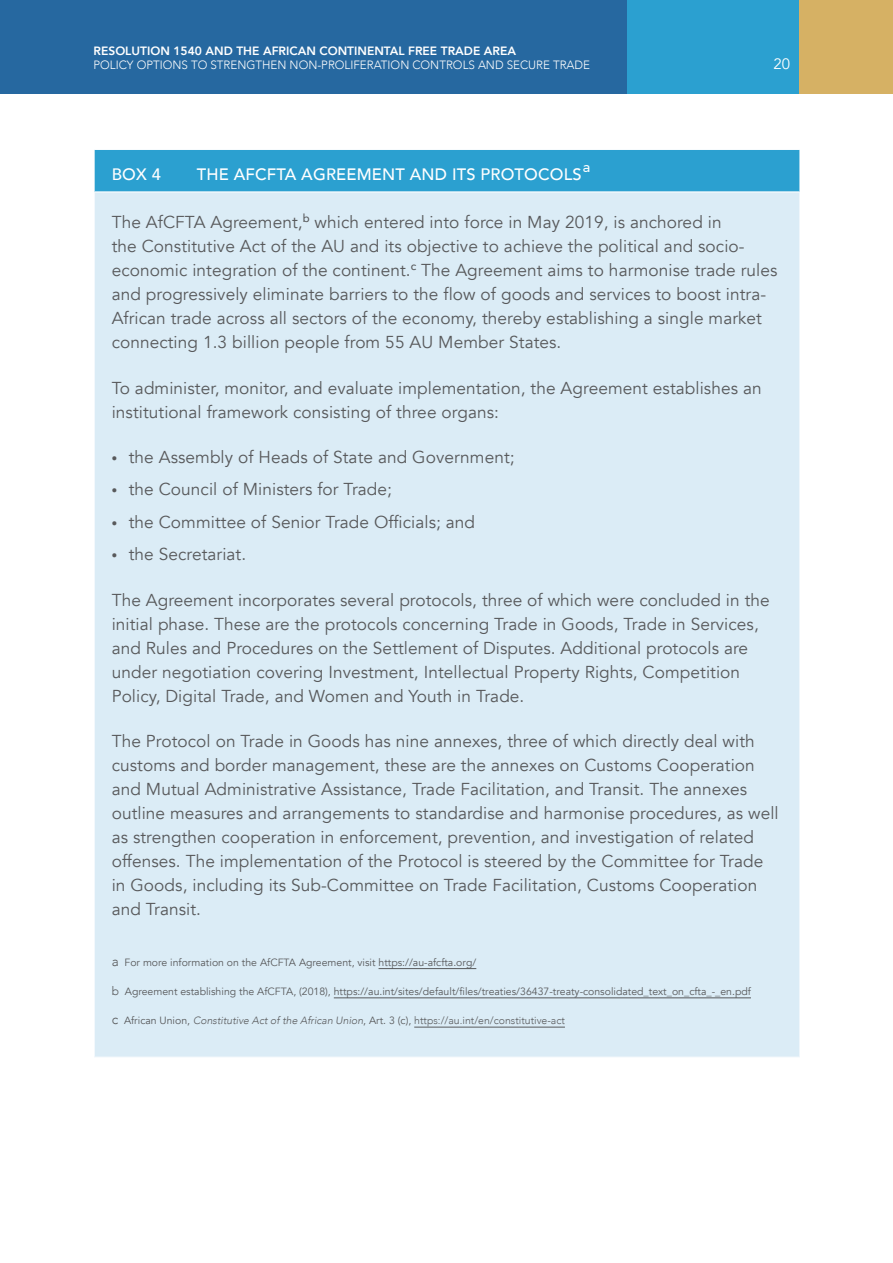
<style>
.page{position:relative;width:893px;height:1263px;background:#fff}
.page>*{position:absolute;margin:0;border:0;box-sizing:border-box;transform-origin:0 0}
.t1{font:17.25px/24px "Avenir";letter-spacing:.005em;color:#58595b}
.t2{font:500 16.5px "Avenir";letter-spacing:.01em;color:#fff}
.t3{font:15px "Avenir";color:#fff}
.t4{font:13.05px "Montserrat";color:#fff}
.t5{font:300 12px "Avenir";color:#fff}
.t6{font:800 12px "Avenir";color:#fff}
.t7{font:10.5px "Avenir";color:#58595b}
.t8{font:300 10.5px "Avenir";color:#58595b}
.s1{font-family:"Montserrat";font-weight:600}
.s2{font-weight:300;font-size:13.5px}
.s3{font-weight:300;font-size:12px}
.s4{font-size:13.5px}
.s5{font-weight:400}
.s6{font-style:italic}
</style>
<div class="page">
<div style="left:626px;top:0;width:174px;height:94px;background:#2ba0d0"></div>
<div style="left:800px;top:0;width:93px;height:94px;background:#d6b164"></div>
<div style="left:0;top:0;width:626px;height:94px;background:#2668a0"></div>
<div style="left:94px;top:149px;width:706px;height:43px;background:#2ba0d0"></div>
<div style="left:94px;top:192px;width:706px;height:865px;background:#dbecf6"></div>
<hr style="left:94px;top:149px;width:706px;height:1px;background:#fff">
<hr style="left:94px;top:150px;width:1px;height:41px;background:#fff">
<hr style="left:799px;top:150px;width:1px;height:41px;background:#fff">
<hr style="left:94px;top:191px;width:706px;height:1px;background:#fff">
<hr style="left:94px;top:192px;width:1px;height:865px;background:#fff">
<hr style="left:799px;top:192px;width:1px;height:865px;background:#fff">
<hr style="left:379px;top:968px;width:97px;height:1px;background:#58595b">
<hr style="left:334px;top:997px;width:417px;height:1px;background:#58595b">
<hr style="left:414px;top:1027px;width:151px;height:1px;background:#58595b">
<p class="t6" style="left:94px;top:42px;width:424px">RESOLUTION 1540 AND THE AFRICAN CONTINENTAL FREE TRADE AREA</p>
<p class="t5" style="left:94px;top:58px;width:498px">POLICY OPTIONS TO STRENGTHEN NON-PROLIFERATION CONTROLS AND SECURE TRADE</p>
<p class="t3" style="left:773px;top:54px;width:18px">20</p>
<p class="t2" style="left:112px;top:160px;width:51px">BOX 4</p>
<p class="t2" style="left:197px;top:160px;width:386px">THE AFCFTA AGREEMENT AND ITS PROTOCOLS</p>
<p class="t4" style="left:583px;top:158px;width:9px">a</p>
<p class="t1" style="left:112px;top:211px;width:667px">The AfCFTA Agreement,<sup>b</sup> which entered into force in May 2019, is anchored in<br>the Constitutive Act of the AU and its objective to achieve the political and socio&shy;economic integration of the continent.<sup>c</sup> The Agreement aims to harmonise trade rules and progressively eliminate barriers to the flow of goods and services to boost intra-African trade across all sectors of the economy, thereby establishing a single market connecting 1.3 billion people from 55 AU Member States.</p>
<p class="t1" style="left:112px;top:376px;width:651px">To administer, monitor, and evaluate implementation, the Agreement establishes an institutional framework consisting of three organs:</p>
<p class="t1" style="left:112px;top:441px;width:404px;line-height:32.5px"><span class="s1">∙</span> the Assembly of Heads of State and Government; <span class="s1">∙</span> the Council of Ministers for Trade;<br><span class="s1">∙</span> the Committee of Senior Trade Officials; and<br><span class="s1">∙</span> the Secretariat.</p>
<p class="t1" style="left:112px;top:588px;width:660px">The Agreement incorporates several protocols, three of which were concluded in the initial phase. These are the protocols concerning Trade in Goods, Trade in Services, and Rules and Procedures on the Settlement of Disputes. Additional protocols are under negotiation covering Investment, Intellectual Property Rights, Competition Policy, Digital Trade, and Women and Youth in Trade.</p>
<p class="t1" style="left:112px;top:729px;width:668px">The Protocol on Trade in Goods has nine annexes, three of which directly deal with customs and border management, these are the annexes on Customs Cooperation and Mutual Administrative Assistance, Trade Facilitation, and Transit. The annexes outline measures and arrangements to standardise and harmonise procedures, as well as strengthen cooperation in enforcement, prevention, and investigation of related offenses. The implementation of the Protocol is steered by the Committee for Trade in Goods, including its Sub-Committee on Trade Facilitation, Customs Cooperation and Transit.</p>
<p class="t7" style="left:112px;top:956px;width:366px"><span class="s2">a</span> For more information on the AfCFTA Agreement, visit https://au-afcfta.org/</p>
<p class="t7" style="left:112px;top:985px;width:641px"><span class="s3">b</span> Agreement establishing the AfCFTA, (2018), https://au.int/sites/default/files/treaties/36437-treaty-consolidated_text_on_cfta_-_en.pdf</p>
<p class="t8" style="left:112px;top:1014px;width:455px"><span class="s4">c</span> <span class="s5">African Union,</span> <span class="s6">Constitutive Act of the African Union</span><span class="s5">, Art. 3 (c),</span> https://au.int/en/constitutive-act</p>
</div>
